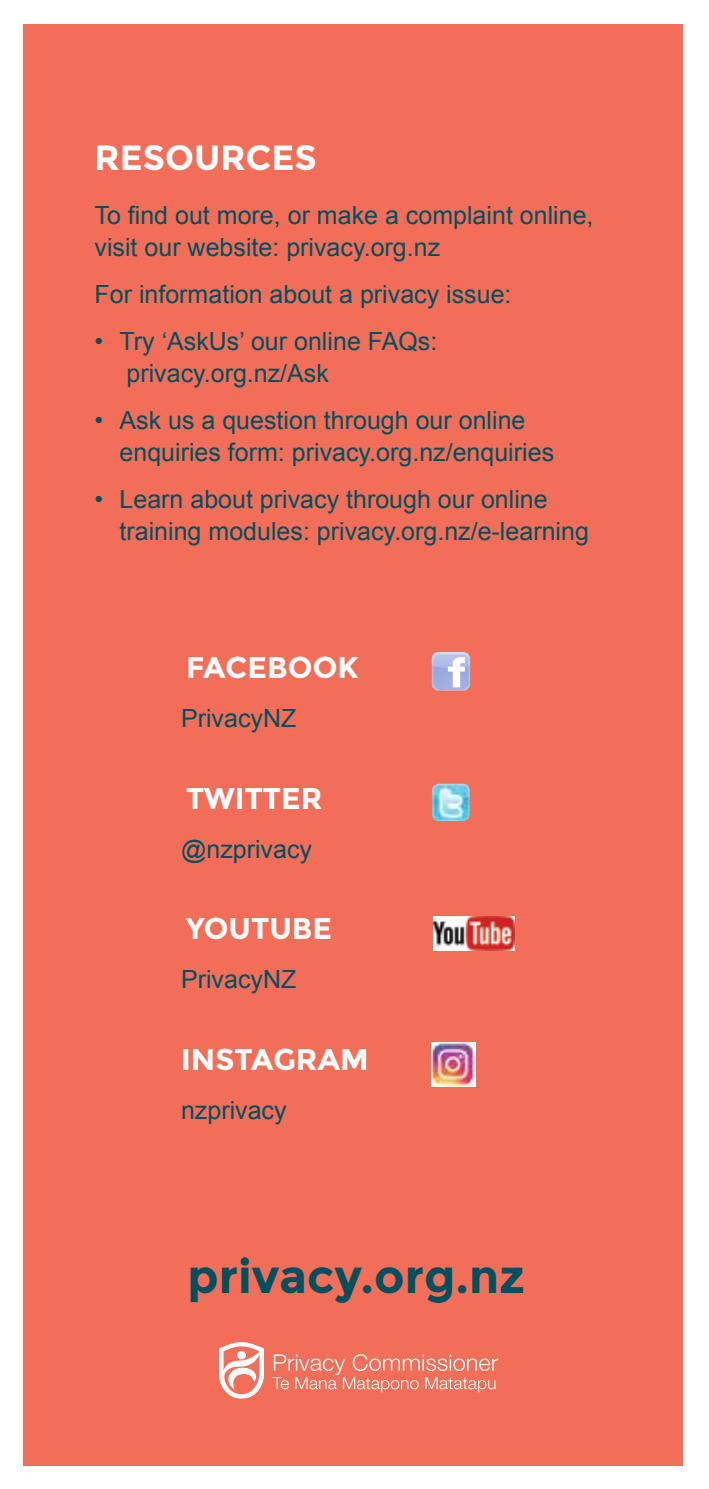
<style>
.page{position:relative;width:709px;height:1489px;background:#fff}
.page>*{position:absolute;margin:0;border:0;box-sizing:border-box;transform-origin:0 0}
.t1{font:700 47px "Montserrat";color:#005060}
.t2{font:700 35px "Montserrat";color:#fff}
.t3{font:700 30px "Montserrat";color:#fff}
.t4{font:25px/32.5px "Arial";color:#005060}
</style>
<div class="page">
<div style="left:24px;top:24px;width:659px;height:1441px;background:#f36e58"></div>
<svg style="left:219px;top:1342px;width:279px;height:56px"></svg>
<img style="left:431px;top:652px;width:39px;height:38px">
<img style="left:432px;top:783px;width:38px;height:38px">
<img style="left:433px;top:916px;width:81px;height:34px">
<img style="left:431px;top:1042px;width:44px;height:44px">
<h2 class="t2" style="left:94px;top:137px;width:224px">RESOURCES</h2>
<p class="t4" style="left:94px;top:199px;width:500px">To find out more, or make a complaint online, visit our website: privacy.org.nz</p>
<p class="t4" style="left:94px;top:278px;width:418px">For information about a privacy issue:</p>
<p class="t4" style="left:126px;top:325px;width:312px;text-indent:-32px">• Try ‘AskUs’ our online FAQs: privacy.org.nz/Ask</p>
<p class="t4" style="left:119px;top:404px;width:436px;text-indent:-25px">• Ask us a question through our online enquiries form: privacy.org.nz/enquiries</p>
<p class="t4" style="left:119px;top:483px;width:471px;text-indent:-25px">• Learn about privacy through our online training modules: privacy.org.nz/e-learning</p>
<p class="t3" style="left:186px;top:649px;width:174px">FACEBOOK</p>
<p class="t4" style="left:181px;top:702px;width:117px">PrivacyNZ</p>
<p class="t3" style="left:186px;top:780px;width:138px">TWITTER</p>
<p class="t4" style="left:181px;top:833px;width:132px">@nzprivacy</p>
<p class="t3" style="left:186px;top:910px;width:148px">YOUTUBE</p>
<p class="t4" style="left:181px;top:963px;width:117px">PrivacyNZ</p>
<p class="t3" style="left:181px;top:1041px;width:189px">INSTAGRAM</p>
<p class="t4" style="left:181px;top:1094px;width:107px">nzprivacy</p>
<h1 class="t1" style="left:187px;top:1248px;width:339px">privacy.org.nz</h1>
</div>
